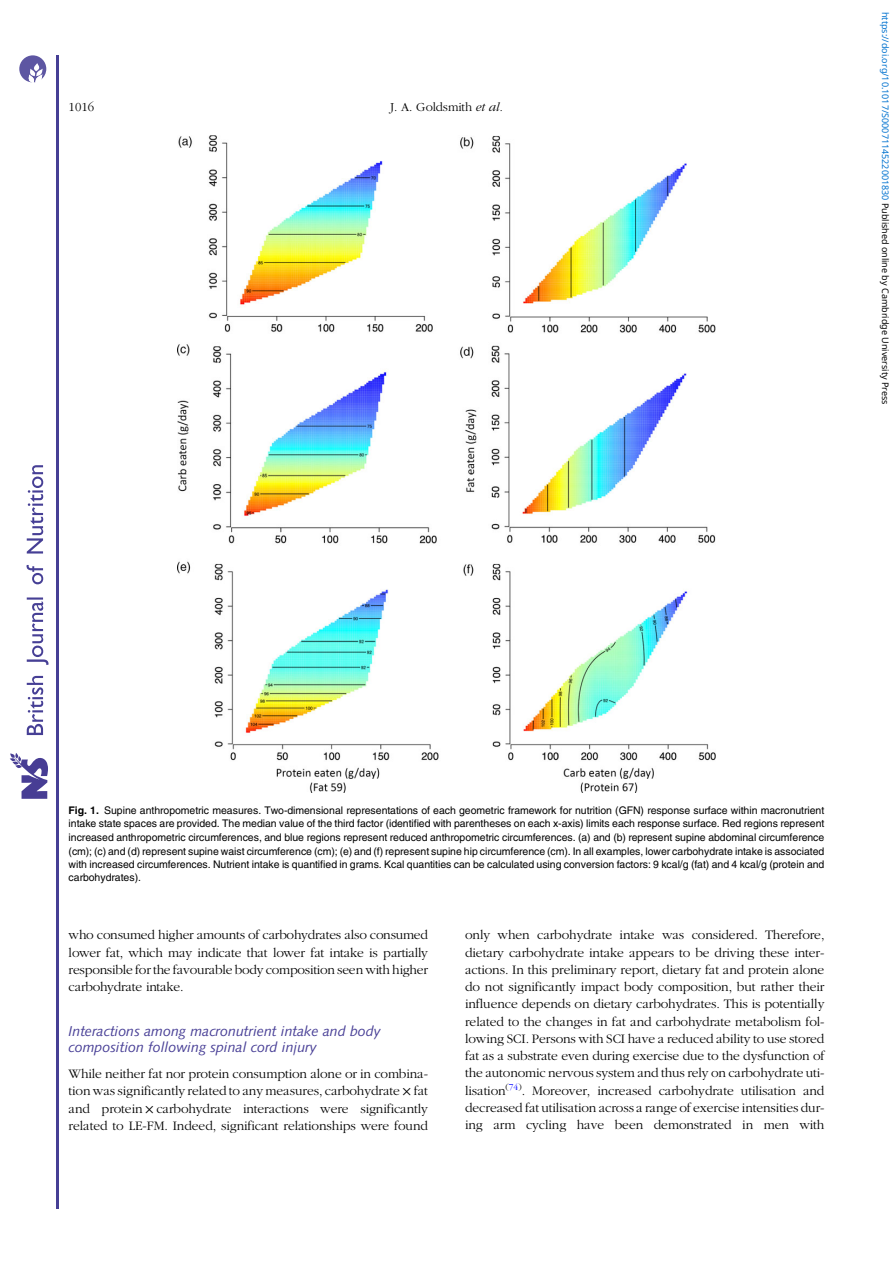
<style>
.page{position:relative;width:893px;height:1263px;background:#fff}
.page>*{position:absolute;margin:0;border:0;box-sizing:border-box;transform-origin:0 0}
.t1{font:14.25px/16.5px "Adv OT078 e 26 fc.I";color:#483f96}
.t2{font:13.5px/17.2px "Adv OT777 cf 4 fb";color:#000;text-align:justify}
.t3{font:12.75px "Adv OT777 cf 4 fb";color:#000}
.t4{font:10.5px/13.5px "Adv OT82 c 4 f 4 c 4";color:#000;text-align:justify}
.t5{font:9px "Noto Sans";color:#0172cf}
.s1{font-family:"Adv OT4 e 1564 e 8.I"}
.s2{color:#000}
.s3{font-family:"Adv O Tf 3919 c 9 c.B"}
.s4{font-family:"Adv OT8608 a 8 d 1"}
</style>
<div class="page">
<hr style="left:56px;top:55px;width:2px;height:1153px;background:#463f95">
<svg style="left:10px;top:753px;width:38px;height:46px"></svg>
<svg style="left:26px;top:465px;width:23px;height:270px"></svg>
<svg style="left:19px;top:55px;width:27px;height:27px"></svg>
<img style="left:177px;top:135px;width:539px;height:657px">
<p class="t3" style="left:69px;top:102px;width:27px">1016</p>
<p class="t3" style="left:390px;top:102px;width:114px">J. A. Goldsmith <span class="s1">et al.</span></p>
<p class="t5" style="left:892px;top:12px;width:394px;rotate:90deg">https://doi.org/10.1017/S0007114522001830 <span class="s2">Published online by Cambridge University Press</span></p>
<p class="t4" style="left:69px;top:805px;width:757px"><span class="s3">Fig. 1.</span> Supine anthropometric measures. Two-dimensional representations of each geometric framework for nutrition (GFN) response surface within macronutrient intake state spaces are provided. The median value of the third factor (identified with parentheses on each x-axis) limits each response surface. Red regions represent increased anthropometric circumferences, and blue regions represent reduced anthropometric circumferences. (a) and (b) represent supine abdominal circumference (cm); (c) and (d) represent supine waist circumference (cm); (e) and (f) represent supine hip circumference (cm). In all examples, lower carbohydrate intake is associated with increased circumferences. Nutrient intake is quantified in grams. Kcal quantities can be calculated using conversion factors: 9 kcal/g (fat) and 4 kcal/g (protein and carbohydrates).</p>
<p class="t2" style="left:69px;top:927px;width:361px">who consumed higher amounts of carbohydrates also consumed lower fat, which may indicate that lower fat intake is partially responsible for the favourable body composition seen with higher carbohydrate intake.</p>
<p class="t1" style="left:69px;top:1024px;width:314px">Interactions among macronutrient intake and body composition following spinal cord injury</p>
<p class="t2" style="left:69px;top:1066px;width:361px">While neither fat nor protein consumption alone or in combina&shy;tion was significantly related to any measures, carbohydrate <span class="s4">×</span> fat and protein <span class="s4">×</span> carbohydrate interactions were significantly related to LE-FM. Indeed, significant relationships were found</p>
<p class="t2" style="left:465px;top:927px;width:361px">only when carbohydrate intake was considered. Therefore, dietary carbohydrate intake appears to be driving these inter&shy;actions. In this preliminary report, dietary fat and protein alone do not significantly impact body composition, but rather their influence depends on dietary carbohydrates. This is potentially related to the changes in fat and carbohydrate metabolism fol&shy;lowing SCI. Persons with SCI have a reduced ability to use stored fat as a substrate even during exercise due to the dysfunction of the autonomic nervous system and thus rely on carbohydrate uti&shy;lisation<sup>(</sup><sup>74</sup><sup>)</sup>. Moreover, increased carbohydrate utilisation and decreased fat utilisation across a range of exercise intensities dur&shy;ing arm cycling have been demonstrated in men with</p>
</div>
